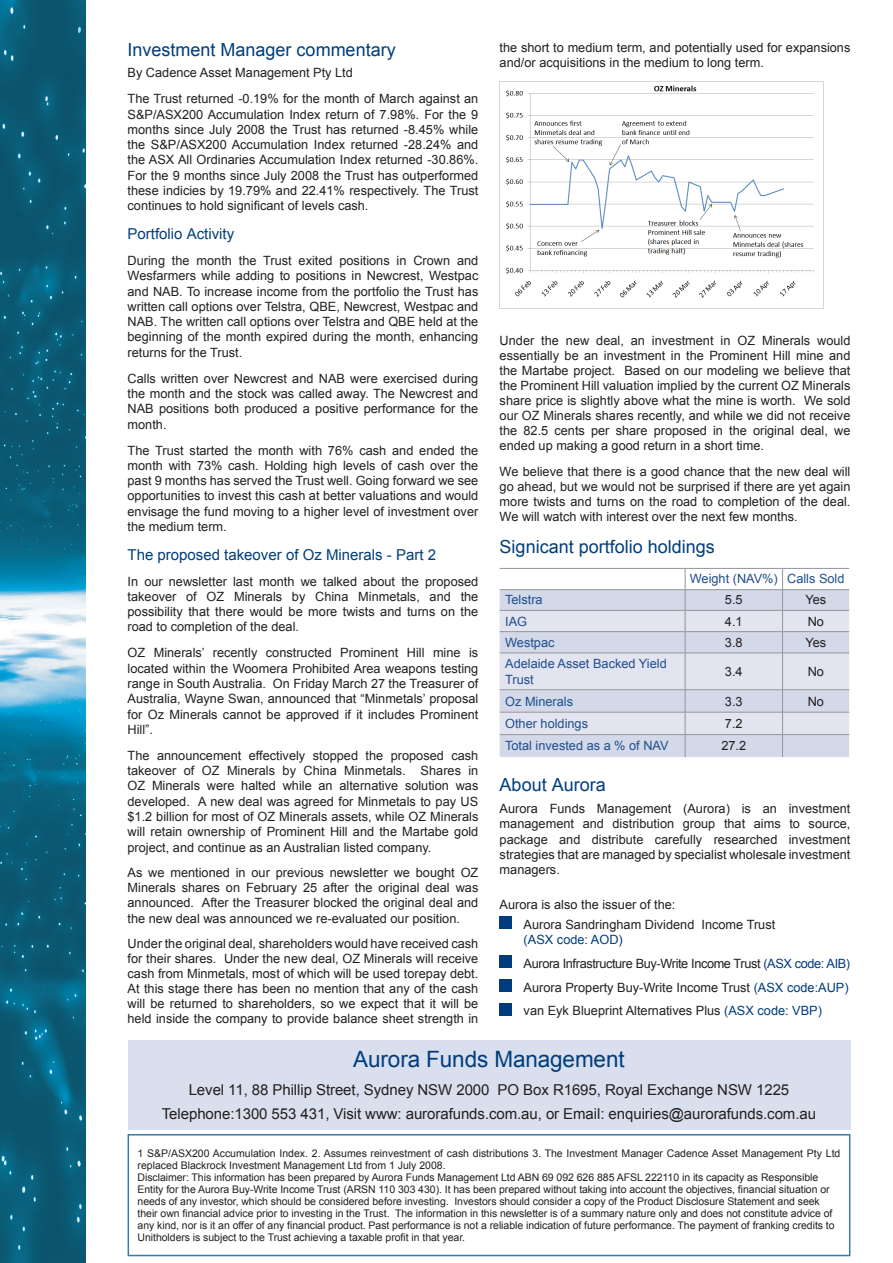
<style>
.page{position:relative;width:893px;height:1263px;background:#fff}
.page>*{position:absolute;margin:0;border:0;box-sizing:border-box;transform-origin:0 0}
.t1{font:22.5px "Arial";letter-spacing:-.005em;color:#013d7d}
.t2{font:18px "Arial";color:#013d7d}
.t3{font:15px/24px "Arial";letter-spacing:-.005em;color:#231f20;text-align:center}
.t4{font:15px "Arial";color:#013d7d}
.t5{font:12.75px/15.3px "Arial";color:#231f20;text-align:justify}
.t6{font:12.75px/16.5px "Arial";color:#204f8c}
.t7{font:10.5px/12px "Arial";letter-spacing:-.005em;color:#231f20}
.s1{color:#013d7d}
.s2{color:#00345e}
</style>
<div class="page">
<img style="left:500px;top:81px;width:323px;height:228px">
<svg style="left:500px;top:569px;width:349px;height:188px;background:#dbdeea"></svg>
<hr style="left:500px;top:568px;width:185px;height:1px;background:#939598">
<hr style="left:685px;top:568px;width:98px;height:1px;background:#939598">
<hr style="left:783px;top:568px;width:66px;height:1px;background:#939598">
<hr style="left:500px;top:589px;width:185px;height:1px;background:#939598">
<hr style="left:685px;top:589px;width:98px;height:1px;background:#939598">
<hr style="left:783px;top:589px;width:66px;height:1px;background:#939598">
<div style="left:500px;top:916px;width:12px;height:13px;background:#013d7d"></div>
<div style="left:500px;top:955px;width:12px;height:13px;background:#013d7d"></div>
<div style="left:500px;top:979px;width:12px;height:13px;background:#013d7d"></div>
<div style="left:500px;top:1003px;width:12px;height:12px;background:#013d7d"></div>
<div style="left:128px;top:1040px;width:722px;height:89px;background:#dadfed"></div>
<div style="left:128px;top:1134px;width:722px;height:122px;border:2px solid #397aa7"></div>
<img style="left:0;top:0;width:85px;height:1263px">
<p class="t5" style="left:500px;top:40px;width:352px">the short to medium term, and potentially used for expansions and/or acquisitions in the medium to long term.</p>
<h2 class="t2" style="left:128px;top:38px;width:270px">Investment Manager commentary</h2>
<p class="t5" style="left:128px;top:60px;width:352px;line-height:26px">By Cadence Asset Management Pty Ltd<br>The Trust returned -0.19% for the month of March against an</p>
<p class="t5" style="left:128px;top:107px;width:352px">S&amp;P/ASX200 Accumulation Index return of 7.98%. For the 9 months since July 2008 the Trust has returned -8.45% while the S&amp;P/ASX200 Accumulation Index returned -28.24% and the ASX All Ordinaries Accumulation Index returned -30.86%.<br>For the 9 months since July 2008 the Trust has outperformed these indicies by 19.79% and 22.41% respectively. The Trust continues to hold significant of levels cash.</p>
<p class="t4" style="left:128px;top:224px;width:108px">Portfolio Activity</p>
<p class="t5" style="left:128px;top:253px;width:352px">During the month the Trust exited positions in Crown and Wesfarmers while adding to positions in Newcrest, Westpac and NAB. To increase income from the portfolio the Trust has written call options over Telstra, QBE, Newcrest, Westpac and NAB. The written call options over Telstra and QBE held at the beginning of the month expired during the month, enhancing returns for the Trust.</p>
<p class="t5" style="left:128px;top:371px;width:352px">Calls written over Newcrest and NAB were exercised during the month and the stock was called away. The Newcrest and NAB positions both produced a positive performance for the month.</p>
<p class="t5" style="left:128px;top:442px;width:352px">The Trust started the month with 76% cash and ended the month with 73% cash. Holding high levels of cash over the past 9 months has served the Trust well. Going forward we see opportunities to invest this cash at better valuations and would envisage the fund moving to a higher level of investment over the medium term.</p>
<p class="t4" style="left:128px;top:544px;width:310px">The proposed takeover of Oz Minerals - Part 2</p>
<p class="t5" style="left:128px;top:574px;width:352px">In our newsletter last month we talked about the proposed takeover of OZ Minerals by China Minmetals, and the possibility that there would be more twists and turns on the road to completion of the deal.</p>
<p class="t5" style="left:128px;top:645px;width:352px">OZ Minerals’ recently constructed Prominent Hill mine is located within the Woomera Prohibited Area weapons testing range in South Australia. On Friday March 27 the Treasurer of Australia, Wayne Swan, announced that “Minmetals’ proposal for Oz Minerals cannot be approved if it includes Prominent Hill”.</p>
<p class="t5" style="left:128px;top:748px;width:352px">The announcement effectively stopped the proposed cash takeover of OZ Minerals by China Minmetals. Shares in OZ Minerals were halted while an alternative solution was developed. A new deal was agreed for Minmetals to pay US $1.2 billion for most of OZ Minerals assets, while OZ Minerals will retain ownership of Prominent Hill and the Martabe gold project, and continue as an Australian listed company.</p>
<p class="t5" style="left:128px;top:865px;width:352px">As we mentioned in our previous newsletter we bought OZ Minerals shares on February 25 after the original deal was announced. After the Treasurer blocked the original deal and the new deal was announced we re-evaluated our position.</p>
<p class="t5" style="left:128px;top:936px;width:352px">Under the original deal, shareholders would have received cash for their shares. Under the new deal, OZ Minerals will receive cash from Minmetals, most of which will be used torepay debt.<br>At this stage there has been no mention that any of the cash will be returned to shareholders, so we expect that it will be held inside the company to provide balance sheet strength in</p>
<p class="t5" style="left:500px;top:334px;width:352px">Under the new deal, an investment in OZ Minerals would essentially be an investment in the Prominent Hill mine and the Martabe project. Based on our modeling we believe that the Prominent Hill valuation implied by the current OZ Minerals share price is slightly above what the mine is worth. We sold our OZ Minerals shares recently, and while we did not receive the 82.5 cents per share proposed in the original deal, we ended up making a good return in a short time.</p>
<p class="t5" style="left:500px;top:464px;width:352px">We believe that there is a good chance that the new deal will go ahead, but we would not be surprised if there are yet again more twists and turns on the road to completion of the deal.<br>We will watch with interest over the next few months.</p>
<h2 class="t2" style="left:500px;top:535px;width:217px">Signicant portfolio holdings</h2>
<p class="t6" style="left:690px;top:570px;width:156px">Weight (NAV%) Calls Sold</p>
<p class="t6" style="left:505px;top:592px;width:39px">Telstra</p>
<p class="t5" style="left:725px;top:592px;width:19px">5.5</p>
<p class="t5" style="left:805px;top:592px;width:22px">Yes</p>
<p class="t6" style="left:505px;top:613px;width:23px">IAG</p>
<p class="t5" style="left:725px;top:614px;width:19px">4.1</p>
<p class="t5" style="left:808px;top:614px;width:18px">No</p>
<p class="t6" style="left:505px;top:634px;width:51px">Westpac</p>
<p class="t5" style="left:725px;top:635px;width:19px">3.8</p>
<p class="t5" style="left:805px;top:635px;width:22px">Yes</p>
<p class="t6" style="left:505px;top:655px;width:163px">Adelaide Asset Backed Yield<br>Trust</p>
<p class="t5" style="left:725px;top:664px;width:19px">3.4</p>
<p class="t5" style="left:808px;top:664px;width:18px">No</p>
<p class="t6" style="left:505px;top:693px;width:70px">Oz Minerals</p>
<p class="t5" style="left:725px;top:694px;width:19px">3.3</p>
<p class="t5" style="left:808px;top:694px;width:18px">No</p>
<p class="t6" style="left:505px;top:715px;width:84px">Other holdings</p>
<p class="t5" style="left:725px;top:716px;width:19px">7.2</p>
<p class="t6" style="left:505px;top:738px;width:165px">Total invested as a % of NAV</p>
<p class="t5" style="left:721px;top:738px;width:26px">27.2</p>
<h2 class="t2" style="left:500px;top:773px;width:108px">About Aurora</h2>
<p class="t5" style="left:500px;top:801px;width:352px">Aurora Funds Management (Aurora) is an investment management and distribution group that aims to source, package and distribute carefully researched investment strategies that are managed by specialist wholesale investment managers.</p>
<p class="t5" style="left:524px;top:895px;width:253px;line-height:19.5px;text-indent:-24px">Aurora is also the issuer of the:<br>Aurora Sandringham Dividend Income Trust</p>
<p class="t5" style="left:524px;top:928px;width:328px;line-height:23.9px;text-align:left"><span class="s1">(ASX code: AOD</span><span class="s2">)<br></span>Aurora Infrastructure Buy-Write Income Trust <span class="s1">(ASX code: AIB)<br></span>Aurora Property Buy-Write Income Trust <span class="s1">(ASX code:AUP) </span>van Eyk Blueprint Alternatives Plus <span class="s1">(ASX code: VBP)</span></p>
<h1 class="t1" style="left:353px;top:1044px;width:273px">Aurora Funds Management</h1>
<p class="t3" style="left:162px;top:1078px;width:656px">Level 11, 88 Phillip Street, Sydney NSW 2000 PO Box R1695, Royal Exchange NSW 1225<br>Telephone:1300 553 431, Visit www: aurorafunds.com.au, or Email: enquiries@aurorafunds.com.au</p>
<p class="t7" style="left:138px;top:1147px;width:704px">1 S&amp;P/ASX200 Accumulation Index. 2. Assumes reinvestment of cash distributions 3. The Investment Manager Cadence Asset Management Pty Ltd replaced Blackrock Investment Management Ltd from 1 July 2008.<br>Disclaimer: This information has been prepared by Aurora Funds Management Ltd ABN 69 092 626 885 AFSL 222110 in its capacity as Responsible Entity for the Aurora Buy-Write Income Trust (ARSN 110 303 430). It has been prepared without taking into account the objectives, financial situation or needs of any investor, which should be considered before investing. Investors should consider a copy of the Product Disclosure Statement and seek their own financial advice prior to investing in the Trust. The information in this newsletter is of a summary nature only and does not constitute advice of any kind, nor is it an offer of any financial product. Past performance is not a reliable indication of future performance. The payment of franking credits to Unitholders is subject to the Trust achieving a taxable profit in that year.</p>
</div>
